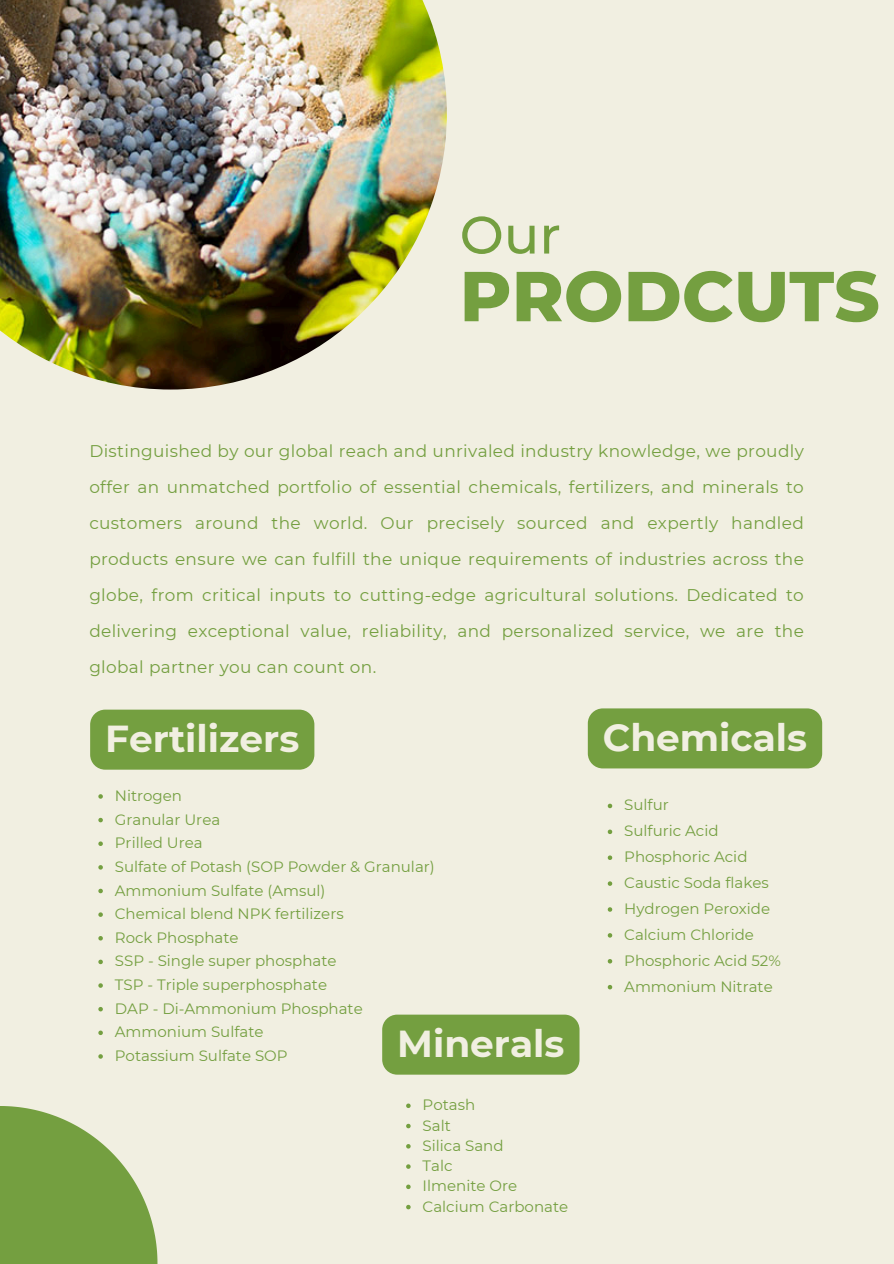
<style>
.page{position:relative;width:894px;height:1264px;background:#fff}
.page>*{position:absolute;margin:0;border:0;box-sizing:border-box;transform-origin:0 0}
.t1{font:800 70.5px "Montserrat";color:#749f40}
.t2{font:500 52.5px "Montserrat";color:#749f40}
.t3{font:700 37.5px "Montserrat";color:#f1efe1}
.t4{font:16.95px/36px "Montserrat";letter-spacing:.02em;color:#749f40;text-align:justify}
.t5{font:15px/23.7px "Montserrat";color:#749f40}
</style>
<div class="page">
<div style="left:0;top:0;width:893px;height:1263px;background:#f1efe1"></div>
<img style="left:0;top:0;width:446px;height:389px">
<svg style="left:0;top:1106px;width:157px;height:157px"></svg>
<svg style="left:98px;top:794px;width:5px;height:4px"></svg>
<svg style="left:98px;top:817px;width:5px;height:5px"></svg>
<svg style="left:98px;top:841px;width:5px;height:5px"></svg>
<svg style="left:98px;top:865px;width:5px;height:4px"></svg>
<svg style="left:98px;top:888px;width:5px;height:5px"></svg>
<svg style="left:98px;top:912px;width:5px;height:4px"></svg>
<svg style="left:98px;top:936px;width:5px;height:4px"></svg>
<svg style="left:98px;top:959px;width:5px;height:5px"></svg>
<svg style="left:98px;top:983px;width:5px;height:4px"></svg>
<svg style="left:98px;top:1007px;width:5px;height:4px"></svg>
<svg style="left:98px;top:1030px;width:5px;height:5px"></svg>
<svg style="left:98px;top:1054px;width:5px;height:4px"></svg>
<div style="left:90px;top:709px;width:224px;height:60px;background:#749f40;border-radius:15px"></div>
<svg style="left:607px;top:803px;width:5px;height:5px"></svg>
<svg style="left:607px;top:829px;width:5px;height:5px"></svg>
<svg style="left:607px;top:855px;width:5px;height:5px"></svg>
<svg style="left:607px;top:881px;width:5px;height:4px"></svg>
<svg style="left:607px;top:907px;width:5px;height:4px"></svg>
<svg style="left:607px;top:933px;width:5px;height:4px"></svg>
<svg style="left:607px;top:959px;width:5px;height:4px"></svg>
<svg style="left:607px;top:985px;width:5px;height:4px"></svg>
<div style="left:587px;top:708px;width:234px;height:60px;background:#749f40;border-radius:15px"></div>
<svg style="left:406px;top:1103px;width:4px;height:5px"></svg>
<svg style="left:406px;top:1123px;width:4px;height:5px"></svg>
<svg style="left:406px;top:1144px;width:4px;height:4px"></svg>
<svg style="left:406px;top:1164px;width:4px;height:4px"></svg>
<svg style="left:406px;top:1184px;width:4px;height:5px"></svg>
<svg style="left:406px;top:1204px;width:4px;height:5px"></svg>
<div style="left:382px;top:1014px;width:197px;height:60px;background:#749f40;border-radius:15px"></div>
<h2 class="t2" style="left:459px;top:203px;width:103px">Our</h2>
<h1 class="t1" style="left:459px;top:253px;width:421px">PRODCUTS</h1>
<p class="t4" style="left:89px;top:433px;width:715px">Distinguished by our global reach and unrivaled industry knowledge, we proudly offer an unmatched portfolio of essential chemicals, fertilizers, and minerals to customers around the world. Our precisely sourced and expertly handled products ensure we can fulfill the unique requirements of industries across the globe, from critical inputs to cutting-edge agricultural solutions. Dedicated to delivering exceptional value, reliability, and personalized service, we are the global partner you can count on.</p>
<h3 class="t3" style="left:105px;top:715px;width:196px">Fertilizers</h3>
<p class="t5" style="left:115px;top:783px;width:321px">Nitrogen<br>Granular Urea<br>Prilled Urea<br>Sulfate of Potash (SOP Powder &amp; Granular)<br>Ammonium Sulfate (Amsul)<br>Chemical blend NPK fertilizers<br>Rock Phosphate<br>SSP - Single super phosphate<br>TSP - Triple superphosphate<br>DAP - Di-Ammonium Phosphate<br>Ammonium Sulfate<br>Potassium Sulfate SOP</p>
<h3 class="t3" style="left:397px;top:1020px;width:169px">Minerals</h3>
<p class="t5" style="left:422px;top:1094px;width:147px;line-height:20.2px">Potash<br>Salt<br>Silica Sand<br>Talc<br>Ilmenite Ore<br>Calcium Carbonate</p>
<h3 class="t3" style="left:602px;top:714px;width:206px">Chemicals</h3>
<p class="t5" style="left:624px;top:792px;width:158px;line-height:25.8px">Sulfur<br>Sulfuric Acid<br>Phosphoric Acid<br>Caustic Soda flakes<br>Hydrogen Peroxide<br>Calcium Chloride<br>Phosphoric Acid 52%<br>Ammonium Nitrate</p>
</div>
